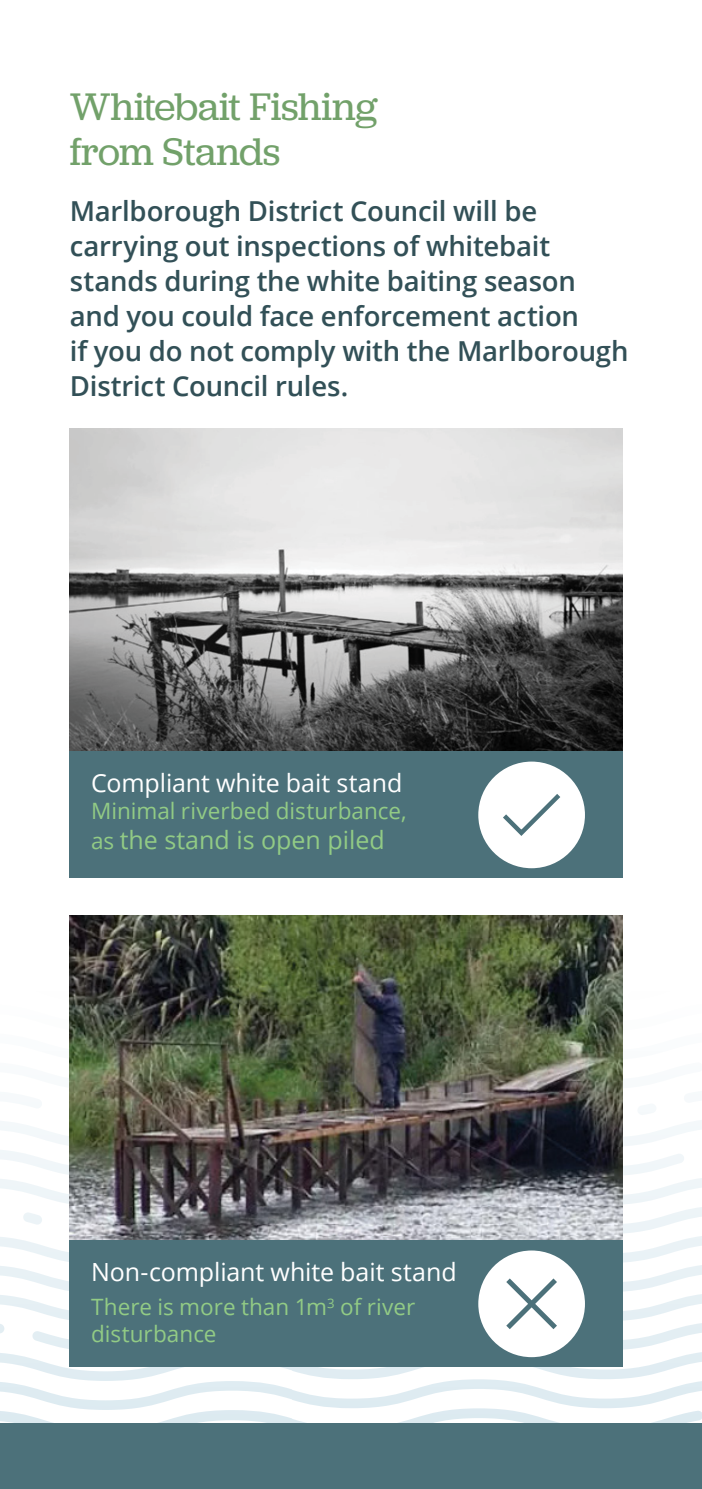
<style>
.page{position:relative;width:702px;height:1489px;background:#fff}
.page>*{position:absolute;margin:0;border:0;box-sizing:border-box;transform-origin:0 0}
.t1{font:40px/45px "Jubilat";letter-spacing:-.015em;color:#72a16a}
.t2{font:600 27.5px/35px "Open Sans";letter-spacing:-.01em;color:#325057}
.t3{font:25px "Open Sans";letter-spacing:-.005em;color:#fff}
.t4{font:25px "Open Sans";color:#92cb85}
.t5{font:22.5px/27px "Open Sans";color:#92cb85}
.s1{font-size:22.5px}
</style>
<div class="page">
<hr style="left:701px;top:0;width:1px;height:1423px;background:#325057">
<img style="left:70px;top:429px;width:553px;height:322px">
<img style="left:70px;top:915px;width:553px;height:27px">
<div style="left:70px;top:751px;width:553px;height:127px;background:#4c717a"></div>
<div style="left:477px;top:760px;width:109px;height:109px;background:#fff;border-radius:50%"></div>
<div style="left:476px;top:759px;width:111px;height:111px;border:2px solid #4c717a;border-radius:50%"></div>
<svg style="left:503px;top:794px;width:58px;height:42px"></svg>
<svg style="left:701px;top:858px;width:1px;height:51px"></svg>
<img style="left:0;top:942px;width:702px;height:546px">
<h1 class="t1" style="left:70px;top:82px;width:308px">Whitebait Fishing from Stands</h1>
<p class="t2" style="left:70px;top:193px;width:560px">Marlborough District Council will be carrying out inspections of whitebait stands during the white baiting season and you could face enforcement action<br>if you do not comply with the Marlborough District Council rules.</p>
<p class="t3" style="left:91px;top:766px;width:313px">Compliant white bait stand</p>
<p class="t5" style="left:91px;top:797px;width:317px">Minimal riverbed disturbance,</p>
<p class="t4" style="left:91px;top:823px;width:295px"><span class="s1">as</span> the stand is open piled</p>
<p class="t3" style="left:91px;top:1254px;width:367px">Non-compliant white bait stand</p>
<p class="t5" style="left:91px;top:1292px;width:326px">There is more than 1m<sup>3</sup> of river disturbance</p>
</div>
